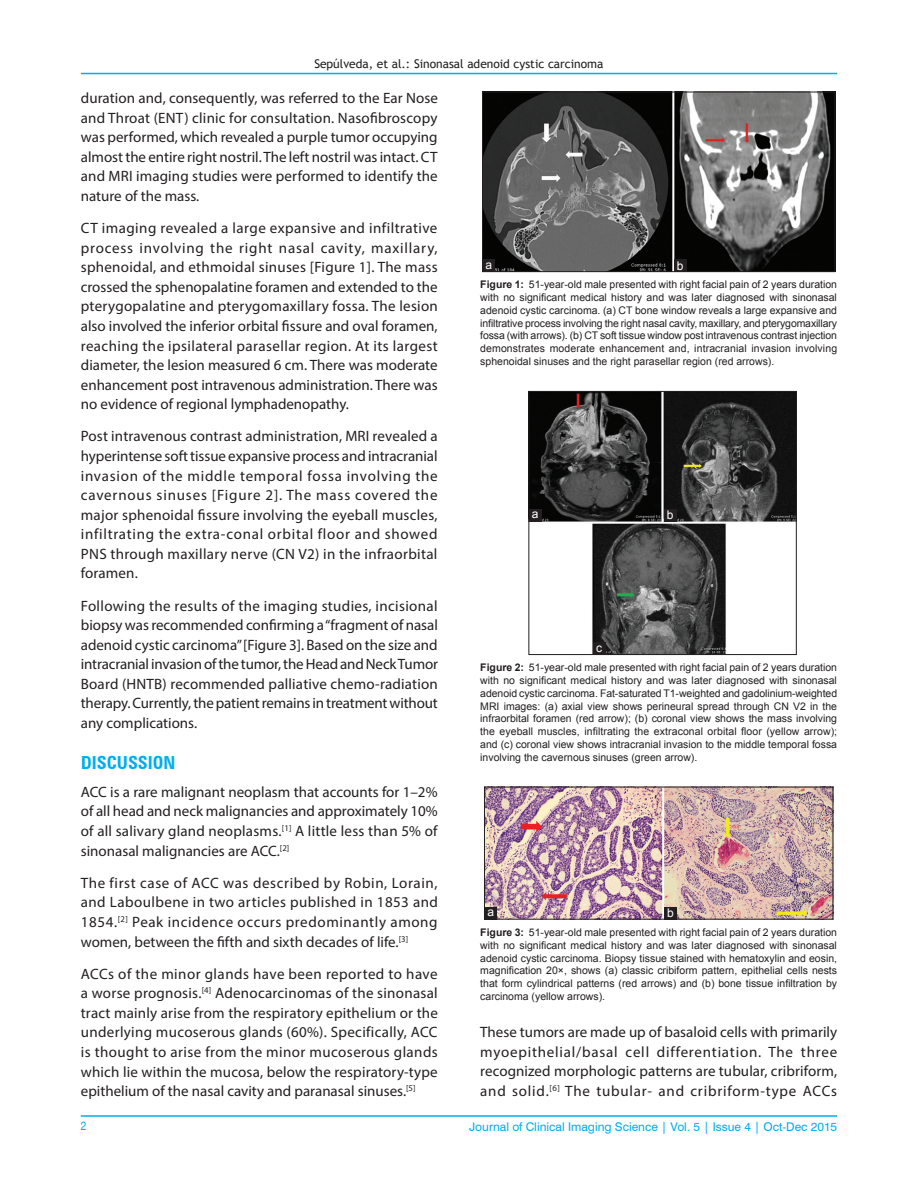
<style>
.page{position:relative;width:918px;height:1188px;background:#fff}
.page>*{position:absolute;margin:0;border:0;box-sizing:border-box;transform-origin:0 0}
.t1{font:700 condensed 18px "Zurich BT";color:#00aeef}
.TX{font:15px/19.5px "Myriad Pro";color:#231f20;text-align:justify}
.VRF{font:12px "Swiss 721 BT";color:#00aeef}
.t2{font:12px "Trebuchet MS";color:#231f20}
.LABEL{font:12px "Arial";color:#fff}
.V_FOLIO{font:condensed 12px "Helvetica";color:#00aeef}
.FGC{font:10.5px/12.8px "Arial";color:#231f20;text-align:justify}
.s1{font-weight:700}
</style>
<div class="page">
<hr style="left:81px;top:73px;width:756px;height:1px;background:#00aeef">
<hr style="left:81px;top:1116px;width:756px;height:1px;background:#00aeef">
<img style="left:486px;top:789px;width:345px;height:128px">
<div style="left:664px;top:907px;width:13px;height:12px;background:#231f20"></div>
<div style="left:484px;top:907px;width:13px;height:12px;background:#231f20"></div>
<img style="left:531px;top:393px;width:264px;height:260px">
<div style="left:529px;top:391px;width:268px;height:264px;border:1px solid #231f20"></div>
<div style="left:593px;top:642px;width:13px;height:13px;background:#231f20"></div>
<div style="left:664px;top:509px;width:12px;height:13px;background:#231f20"></div>
<div style="left:529px;top:509px;width:12px;height:13px;background:#231f20"></div>
<img style="left:484px;top:94px;width:349px;height:176px">
<div style="left:482px;top:92px;width:353px;height:180px;border:1px solid #231f20"></div>
<div style="left:674px;top:259px;width:13px;height:13px;background:#231f20"></div>
<div style="left:482px;top:259px;width:13px;height:13px;background:#231f20"></div>
<p class="t2" style="left:314px;top:56px;width:291px">Sepúlveda, et al.: Sinonasal adenoid cystic carcinoma</p>
<p class="TX" style="left:81px;top:88px;width:359px">duration and, consequently, was referred to the Ear Nose and Throat (ENT) clinic for consultation. Nasofibroscopy was performed, which revealed a purple tumor occupying almost the entire right nostril. The left nostril was intact. CT and MRI imaging studies were performed to identify the nature of the mass.</p>
<p class="TX" style="left:81px;top:218px;width:359px">CT imaging revealed a large expansive and infiltrative process involving the right nasal cavity, maxillary, sphenoidal, and ethmoidal sinuses [Figure 1]. The mass crossed the sphenopalatine foramen and extended to the pterygopalatine and pterygomaxillary fossa. The lesion also involved the inferior orbital fissure and oval foramen, reaching the ipsilateral parasellar region. At its largest diameter, the lesion measured 6 cm. There was moderate enhancement post intravenous administration. There was no evidence of regional lymphadenopathy.</p>
<p class="TX" style="left:81px;top:426px;width:358px">Post intravenous contrast administration, MRI revealed a hyperintense soft tissue expansive process and intracranial invasion of the middle temporal fossa involving the cavernous sinuses [Figure 2]. The mass covered the major sphenoidal fissure involving the eyeball muscles, infiltrating the extra‑conal orbital floor and showed PNS through maxillary nerve (CN V2) in the infraorbital foramen.</p>
<p class="TX" style="left:81px;top:596px;width:359px">Following the results of the imaging studies, incisional biopsy was recommended confirming a “fragment of nasal adenoid cystic carcinoma” [Figure 3]. Based on the size and intracranial invasion of the tumor, the Head and Neck Tumor Board (HNTB) recommended palliative chemo‑radiation therapy. Currently, the patient remains in treatment without any complications.</p>
<h1 class="t1" style="left:81px;top:751px;width:96px">DISCUSSION</h1>
<p class="TX" style="left:81px;top:782px;width:358px">ACC is a rare malignant neoplasm that accounts for 1–2% of all head and neck malignancies and approximately 10% of all salivary gland neoplasms.<sup>[1]</sup> A little less than 5% of sinonasal malignancies are ACC.<sup>[2]</sup></p>
<p class="TX" style="left:81px;top:873px;width:359px">The first case of ACC was described by Robin, Lorain, and Laboulbene in two articles published in 1853 and 1854.<sup>[2]</sup> Peak incidence occurs predominantly among women, between the fifth and sixth decades of life.<sup>[3]</sup></p>
<p class="TX" style="left:81px;top:964px;width:359px">ACCs of the minor glands have been reported to have a worse prognosis.<sup>[4]</sup> Adenocarcinomas of the sinonasal tract mainly arise from the respiratory epithelium or the underlying mucoserous glands (60%). Specifically, ACC is thought to arise from the minor mucoserous glands which lie within the mucosa, below the respiratory‑type epithelium of the nasal cavity and paranasal sinuses.<sup>[5]</sup></p>
<p class="LABEL" style="left:485px;top:257px;width:8px">a</p>
<p class="LABEL" style="left:677px;top:258px;width:8px">b</p>
<p class="FGC" style="left:480px;top:279px;width:358px"><span class="s1">Figure 1:</span> 51‑year‑old male presented with right facial pain of 2 years duration with no significant medical history and was later diagnosed with sinonasal adenoid cystic carcinoma. (a) CT bone window reveals a large expansive and infiltrative process involving the right nasal cavity, maxillary, and pterygomaxillary fossa (with arrows). (b) CT soft tissue window post intravenous contrast injection demonstrates moderate enhancement and, intracranial invasion involving sphenoidal sinuses and the right parasellar region (red arrows).</p>
<p class="LABEL" style="left:532px;top:506px;width:8px">a</p>
<p class="LABEL" style="left:667px;top:507px;width:8px">b</p>
<p class="LABEL" style="left:596px;top:640px;width:7px">c</p>
<p class="FGC" style="left:480px;top:661px;width:358px"><span class="s1">Figure 2:</span> 51‑year‑old male presented with right facial pain of 2 years duration with no significant medical history and was later diagnosed with sinonasal adenoid cystic carcinoma. Fat‑saturated T1‑weighted and gadolinium‑weighted MRI images: (a) axial view shows perineural spread through CN V2 in the infraorbital foramen (red arrow); (b) coronal view shows the mass involving the eyeball muscles, infiltrating the extraconal orbital floor (yellow arrow); and (c) coronal view shows intracranial invasion to the middle temporal fossa involving the cavernous sinuses (green arrow).</p>
<p class="LABEL" style="left:487px;top:904px;width:8px">a</p>
<p class="LABEL" style="left:667px;top:905px;width:8px">b</p>
<p class="FGC" style="left:480px;top:926px;width:358px"><span class="s1">Figure 3:</span> 51‑year‑old male presented with right facial pain of 2 years duration with no significant medical history and was later diagnosed with sinonasal adenoid cystic carcinoma. Biopsy tissue stained with hematoxylin and eosin, magnification 20×, shows (a) classic cribiform pattern, epithelial cells nests that form cylindrical patterns (red arrows) and (b) bone tissue infiltration by carcinoma (yellow arrows).</p>
<p class="TX" style="left:480px;top:1022px;width:358px">These tumors are made up of basaloid cells with primarily myoepithelial/basal cell differentiation. The three recognized morphologic patterns are tubular, cribriform, and solid.<sup>[6]</sup> The tubular‑ and cribriform‑type ACCs</p>
<p class="V_FOLIO" style="left:81px;top:1119px;width:7px">2</p>
<p class="VRF" style="left:469px;top:1119px;width:370px">Journal of Clinical Imaging Science | Vol. 5 | Issue 4 | Oct‑Dec 2015</p>
</div>
